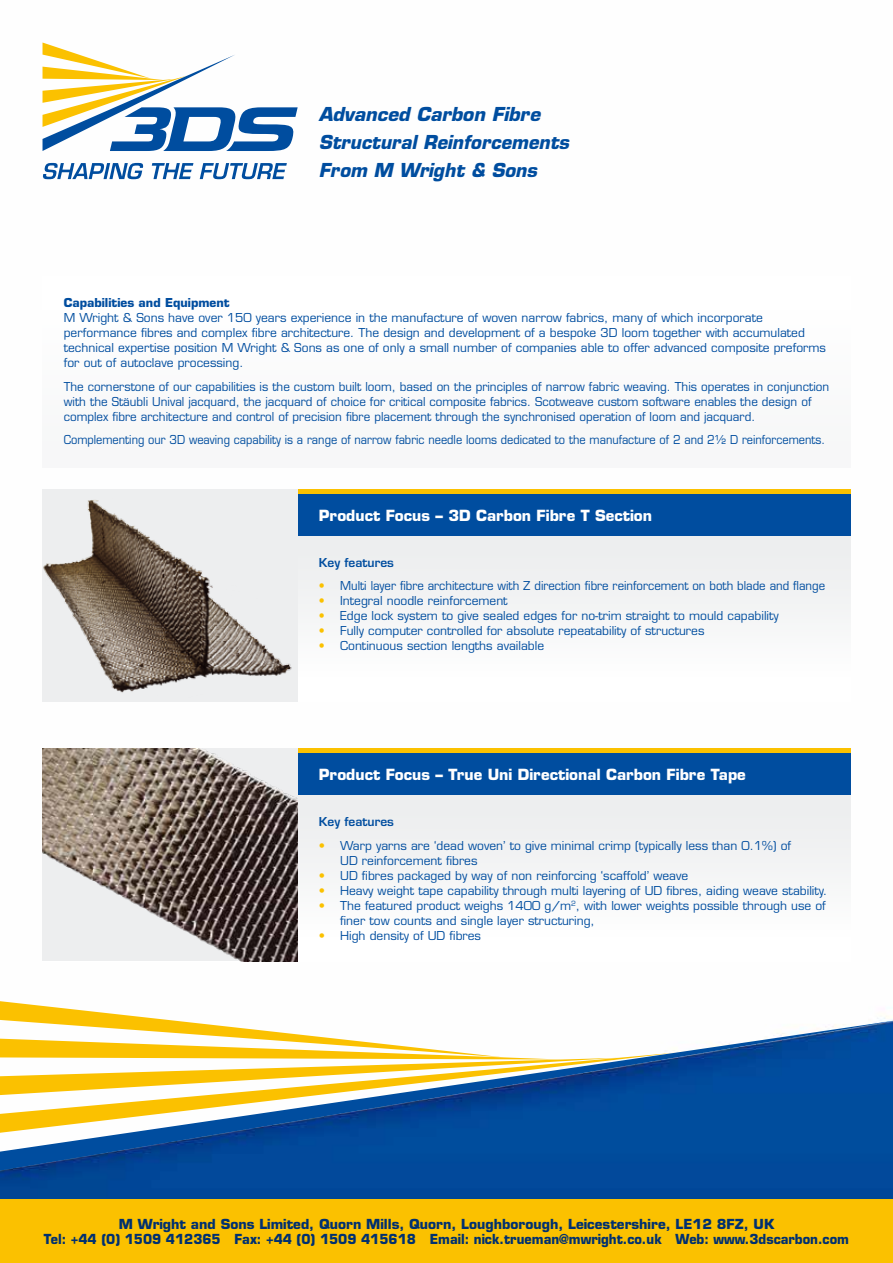
<style>
.page{position:relative;width:893px;height:1263px;background:#fff}
.page>*{position:absolute;margin:0;border:0;box-sizing:border-box;transform-origin:0 0}
.t1{font:italic 700 18.75px/27.8px "Eurostile";color:#004d9f}
.t2{font:700 15px "Eurostile";color:#fff}
.t3{font:700 13.5px/15px "Eurostile";color:#003070;text-align:center}
.t4{font:12px/15px "Eurostile";color:#004d9f}
.t5{font:12px "Eurostile";color:#004d9f;scale:.92 1}
.t6{font:12px "Eurostile";color:#004d9f;scale:.95 1}
.t7{font:700 12px "Eurostile";color:#004d9f}
.t8{font:600 12px "Eurostile";color:#004d9f}
.s1{color:#fbc100}
</style>
<div class="page">
<img style="left:0;top:42px;width:893px;height:1157px">
<div style="left:0;top:1199px;width:893px;height:64px;background:#fbc100"></div>
<svg style="left:43px;top:43px;width:255px;height:108px"></svg>
<svg style="left:43px;top:163px;width:101px;height:16px"></svg>
<svg style="left:152px;top:163px;width:41px;height:16px"></svg>
<svg style="left:200px;top:163px;width:87px;height:16px"></svg>
<div style="left:43px;top:536px;width:807px;height:166px;background:#f5f5f6"></div>
<div style="left:43px;top:795px;width:807px;height:166px;background:#f5f5f6"></div>
<div style="left:298px;top:493px;width:552px;height:43px;background:#004d9f"></div>
<div style="left:298px;top:753px;width:552px;height:42px;background:#004d9f"></div>
<hr style="left:298px;top:489px;width:552px;height:4px;background:#fbc100">
<div style="left:298px;top:748px;width:552px;height:5px;background:#fbc100"></div>
<div style="left:43px;top:276px;width:807px;height:192px;background:#fafbfb"></div>
<svg style="left:0;top:1019px;width:893px;height:154px;background:#2f68a1"></svg>
<svg style="left:0;top:1000px;width:619px;height:96px"></svg>
<div style="left:43px;top:489px;width:255px;height:213px;background:#edeeef"></div>
<img style="left:43px;top:500px;width:249px;height:193px">
<img style="left:43px;top:748px;width:255px;height:213px">
<h1 class="t1" style="left:319px;top:101px;width:252px">Advanced Carbon Fibre<br>Structural Reinforcements<br>From M Wright &amp; Sons</h1>
<p class="t7" style="left:64px;top:296px;width:167px">Capabilities and Equipment</p>
<p class="t4" style="left:64px;top:310px;width:764px">M Wright &amp; Sons have over 150 years experience in the manufacture of woven narrow fabrics, many of which incorporate performance fibres and complex fibre architecture. The design and development of a bespoke 3D loom together with accumulated technical expertise position M Wright &amp; Sons as one of only a small number of companies able to offer advanced composite preforms for out of autoclave processing.</p>
<p class="t4" style="left:64px;top:379px;width:767px">The cornerstone of our capabilities is the custom built loom, based on the principles of narrow fabric weaving. This operates in conjunction with the Stäubli Unival jacquard, the jacquard of choice for critical composite fabrics. Scotweave custom software enables the design of complex fibre architecture and control of precision fibre placement through the synchronised operation of loom and jacquard.</p>
<p class="t5" style="left:64px;top:433px;width:829px">Complementing our 3D weaving capability is a range of narrow fabric needle looms dedicated to the manufacture of 2 and 2½ D reinforcements.</p>
<p class="t2" style="left:319px;top:506px;width:335px">Product Focus – 3D Carbon Fibre T Section</p>
<p class="t8" style="left:319px;top:555px;width:77px">Key features</p>
<p class="t6" style="left:319px;top:579px;width:534px"><span class="s1">•</span> Multi layer fibre architecture with Z direction fibre reinforcement on both blade and flange</p>
<p class="t4" style="left:319px;top:593px;width:190px"><span class="s1">•</span> Integral noodle reinforcement</p>
<p class="t4" style="left:319px;top:608px;width:461px"><span class="s1">•</span> Edge lock system to give sealed edges for no-trim straight to mould capability</p>
<p class="t4" style="left:319px;top:623px;width:387px"><span class="s1">•</span> Fully computer controlled for absolute repeatability of structures</p>
<p class="t4" style="left:319px;top:638px;width:227px"><span class="s1">•</span> Continuous section lengths available</p>
<p class="t2" style="left:319px;top:765px;width:428px">Product Focus – True Uni Directional Carbon Fibre Tape</p>
<p class="t8" style="left:319px;top:814px;width:77px">Key features</p>
<p class="t4" style="left:340px;top:838px;width:452px;text-indent:-21px"><span class="s1">•</span> Warp yarns are ‘dead woven’ to give minimal crimp (typically less than 0.1%) of<br>UD reinforcement fibres</p>
<p class="t4" style="left:319px;top:868px;width:371px"><span class="s1">•</span> UD fibres packaged by way of non reinforcing ‘scaffold’ weave</p>
<p class="t4" style="left:319px;top:883px;width:510px"><span class="s1">•</span> Heavy weight tape capability through multi layering of UD fibres, aiding weave stability.</p>
<p class="t4" style="left:340px;top:898px;width:487px;text-indent:-21px"><span class="s1">•</span> The featured product weighs 1400 g/m<sup>2</sup>, with lower weights possible through use of finer tow counts and single layer structuring,</p>
<p class="t4" style="left:319px;top:928px;width:164px"><span class="s1">•</span> High density of UD fibres</p>
<p class="t3" style="left:44px;top:1216px;width:806px">M Wright and Sons Limited, Quorn Mills, Quorn, Loughborough, Leicestershire, LE12 8FZ, UK<br>Tel: +44 (0) 1509 412365 Fax: +44 (0) 1509 415618 Email: nick.trueman@mwright.co.uk Web: www.3dscarbon.com</p>
</div>
